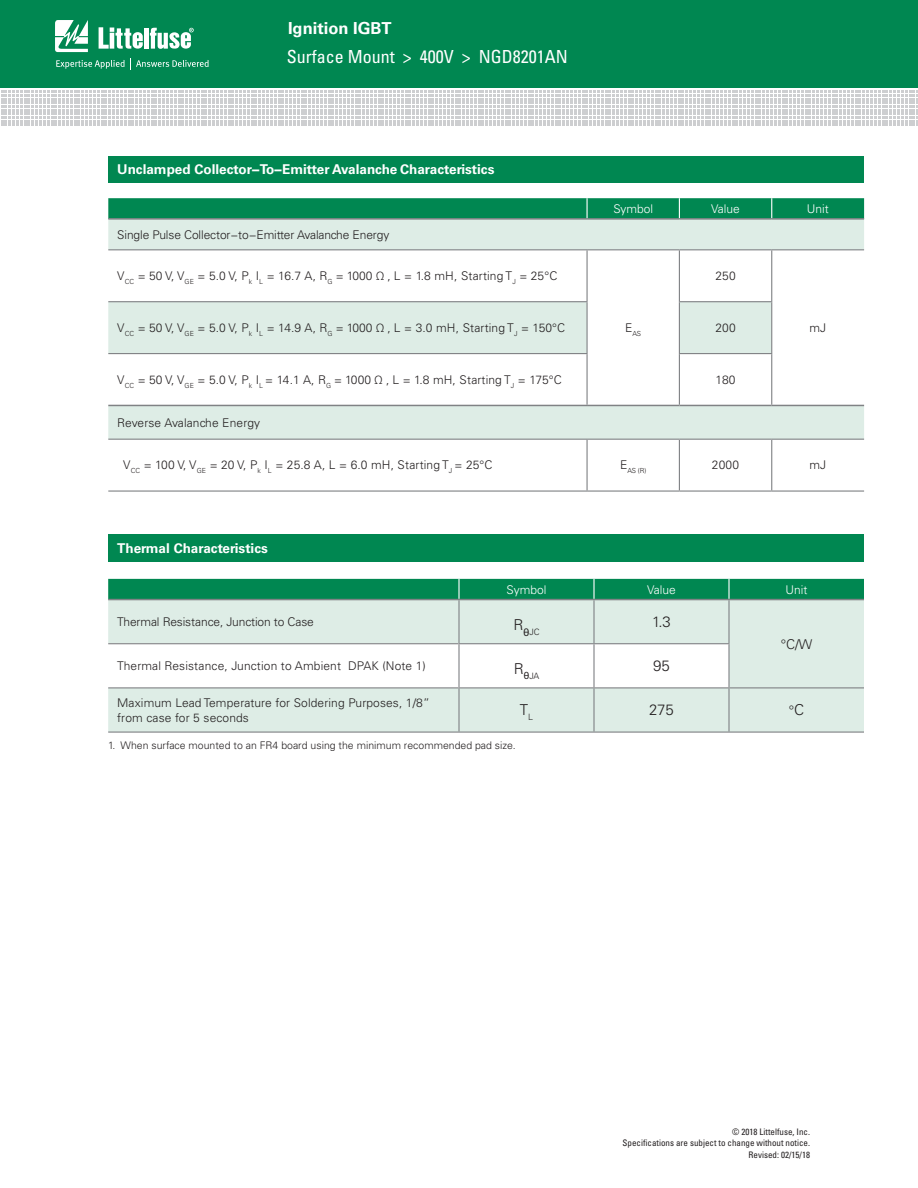
<style>
.page{position:relative;width:918px;height:1188px;background:#fff}
.page>*{position:absolute;margin:0;border:0;box-sizing:border-box;transform-origin:0 0}
.t1{font:condensed 18px "Univers LT Std";color:#fff}
.t2{font:700 16.5px "Univers LT Std";color:#fff}
.t3{font:300 15px "Univers LT Std";color:#231f20}
.t4{font:700 13.5px "Univers LT Std";color:#fff}
.t5{font:300 13.5px "Univers LT Std";color:#231f20}
.t6{font:300 12px/15px "Univers LT Std";letter-spacing:.01em;color:#231f20}
.t7{font:300 12px "Univers LT Std";letter-spacing:-.01em;color:#231f20}
.t8{font:300 12px "Univers LT Std";color:#fff}
.t9{font:300 10.5px "Univers";color:#231f20}
.t10{font:condensed 9px/10.8px "Univers LT Std";color:#231f20;text-align:right}
.t11{font:300 8.7px "Univers LT Std";color:#231f20}
.t12{font:300 7.05px "Univers LT Std";color:#231f20}
.s1{font-size:15px}
</style>
<div class="page">
<div style="left:0;top:0;width:918px;height:88px;background:#008751"></div>
<svg style="left:1px;top:91px;width:917px;height:35px"></svg>
<svg style="left:55px;top:20px;width:33px;height:32px"></svg>
<hr style="left:144px;top:28px;width:4px;height:21px;background:#fff">
<svg style="left:150px;top:28px;width:44px;height:21px"></svg>
<svg style="left:99px;top:27px;width:44px;height:22px"></svg>
<svg style="left:56px;top:58px;width:153px;height:11px"></svg>
<div style="left:108px;top:156px;width:756px;height:27px;background:#008751"></div>
<div style="left:108px;top:535px;width:756px;height:27px;background:#008751"></div>
<div style="left:108px;top:579px;width:756px;height:20px;background:#008751"></div>
<div style="left:108px;top:600px;width:756px;height:132px;background:#deede6"></div>
<div style="left:108px;top:644px;width:351px;height:44px;background:#fff"></div>
<hr style="left:458px;top:600px;width:2px;height:43px;background:#808285">
<hr style="left:593px;top:600px;width:2px;height:43px;background:#808285">
<hr style="left:728px;top:600px;width:2px;height:43px;background:#808285">
<hr style="left:108px;top:643px;width:350px;height:1px;background:#808285">
<hr style="left:108px;top:687px;width:350px;height:1px;background:#808285">
<hr style="left:458px;top:688px;width:2px;height:44px;background:#808285">
<hr style="left:593px;top:688px;width:2px;height:44px;background:#808285">
<hr style="left:730px;top:687px;width:134px;height:1px;background:#808285">
<hr style="left:728px;top:688px;width:2px;height:44px;background:#808285">
<hr style="left:108px;top:732px;width:351px;height:1px;background:#808285">
<hr style="left:459px;top:732px;width:135px;height:1px;background:#808285">
<hr style="left:594px;top:732px;width:135px;height:1px;background:#808285">
<hr style="left:729px;top:732px;width:135px;height:1px;background:#808285">
<hr style="left:108px;top:599px;width:351px;height:1px;background:#808285">
<hr style="left:459px;top:599px;width:135px;height:1px;background:#808285">
<hr style="left:594px;top:599px;width:135px;height:1px;background:#808285">
<hr style="left:729px;top:599px;width:135px;height:1px;background:#808285">
<hr style="left:458px;top:579px;width:2px;height:20px;background:#fff">
<hr style="left:593px;top:579px;width:2px;height:20px;background:#fff">
<hr style="left:728px;top:579px;width:2px;height:20px;background:#fff">
<hr style="left:458px;top:643px;width:136px;height:1px;background:#808285">
<hr style="left:594px;top:643px;width:136px;height:1px;background:#808285">
<hr style="left:728px;top:644px;width:2px;height:43px;background:#808285">
<hr style="left:458px;top:687px;width:136px;height:1px;background:#808285">
<hr style="left:594px;top:687px;width:136px;height:1px;background:#808285">
<hr style="left:458px;top:644px;width:2px;height:43px;background:#808285">
<div style="left:108px;top:220px;width:756px;height:29px;background:#deede6"></div>
<svg style="left:108px;top:250px;width:756px;height:240px"></svg>
<div style="left:679px;top:354px;width:93px;height:51px;background:#fff"></div>
<hr style="left:108px;top:249px;width:479px;height:1px;background:#808285">
<hr style="left:772px;top:249px;width:92px;height:1px;background:#808285">
<hr style="left:108px;top:301px;width:480px;height:1px;background:#808285">
<hr style="left:108px;top:353px;width:480px;height:1px;background:#808285">
<hr style="left:586px;top:440px;width:2px;height:50px;background:#808285">
<hr style="left:679px;top:440px;width:1px;height:50px;background:#808285">
<hr style="left:771px;top:440px;width:1px;height:50px;background:#808285">
<hr style="left:587px;top:490px;width:92px;height:2px;background:#808285">
<hr style="left:679px;top:490px;width:93px;height:2px;background:#808285">
<hr style="left:772px;top:490px;width:92px;height:2px;background:#808285">
<hr style="left:108px;top:218px;width:479px;height:2px;background:#808285">
<hr style="left:587px;top:218px;width:92px;height:2px;background:#808285">
<hr style="left:679px;top:218px;width:93px;height:2px;background:#808285">
<hr style="left:772px;top:218px;width:92px;height:2px;background:#808285">
<svg style="left:108px;top:198px;width:756px;height:21px;background:#098855"></svg>
<hr style="left:587px;top:249px;width:92px;height:1px;background:#808285">
<hr style="left:586px;top:250px;width:2px;height:51px;background:#808285">
<hr style="left:586px;top:302px;width:2px;height:51px;background:#808285">
<hr style="left:586px;top:354px;width:2px;height:51px;background:#808285">
<hr style="left:679px;top:249px;width:93px;height:1px;background:#808285">
<hr style="left:679px;top:250px;width:1px;height:51px;background:#808285">
<hr style="left:771px;top:250px;width:1px;height:51px;background:#808285">
<hr style="left:679px;top:301px;width:93px;height:1px;background:#808285">
<hr style="left:679px;top:302px;width:1px;height:51px;background:#808285">
<hr style="left:771px;top:302px;width:1px;height:51px;background:#808285">
<hr style="left:679px;top:354px;width:1px;height:51px;background:#808285">
<hr style="left:679px;top:353px;width:93px;height:1px;background:#808285">
<hr style="left:771px;top:354px;width:1px;height:51px;background:#808285">
<hr style="left:108px;top:490px;width:479px;height:2px;background:#808285">
<hr style="left:108px;top:405px;width:479px;height:1px;background:#808285">
<hr style="left:587px;top:405px;width:92px;height:1px;background:#808285">
<hr style="left:772px;top:405px;width:92px;height:1px;background:#808285">
<hr style="left:679px;top:405px;width:93px;height:1px;background:#808285">
<hr style="left:108px;top:439px;width:479px;height:1px;background:#808285">
<hr style="left:587px;top:439px;width:92px;height:1px;background:#808285">
<hr style="left:679px;top:439px;width:93px;height:1px;background:#808285">
<hr style="left:772px;top:439px;width:92px;height:1px;background:#808285">
<svg style="left:524px;top:628px;width:5px;height:8px"></svg>
<svg style="left:459px;top:644px;width:270px;height:44px"></svg>
<h2 class="t2" style="left:288px;top:19px;width:105px">Ignition IGBT</h2>
<h1 class="t1" style="left:287px;top:45px;width:282px">Surface Mount &gt; 400V &gt; NGD8201AN</h1>
<p class="t4" style="left:117px;top:162px;width:379px">Unclamped Collector−To−Emitter Avalanche Characteristics</p>
<p class="t7" style="left:117px;top:227px;width:274px">Single Pulse Collector−to−Emitter Avalanche Energy</p>
<p class="t6" style="left:117px;top:268px;width:442px">V<sub>CC</sub> = 50 V, V<sub>GE</sub> = 5.0 V, P<sub>k</sub> I<sub>L</sub> = 16.7 A, R<sub>G</sub> = 1000 Ω , L = 1.8 mH, Starting T<sub>J</sub> = 25°C</p>
<p class="t8" style="left:613px;top:201px;width:41px">Symbol</p>
<p class="t8" style="left:711px;top:201px;width:30px">Value</p>
<p class="t8" style="left:807px;top:201px;width:23px">Unit</p>
<p class="t6" style="left:715px;top:268px;width:22px">250</p>
<p class="t6" style="left:117px;top:320px;width:449px">V<sub>CC</sub> = 50 V, V<sub>GE</sub> = 5.0 V, P<sub>k</sub> I<sub>L</sub> = 14.9 A, R<sub>G</sub> = 1000 Ω , L = 3.0 mH, Starting T<sub>J</sub> = 150°C</p>
<p class="t6" style="left:810px;top:320px;width:18px">mJ</p>
<p class="t12" style="left:625px;top:329px;width:17px"><sup>E</sup>AS</p>
<p class="t6" style="left:715px;top:320px;width:22px">200</p>
<p class="t6" style="left:117px;top:372px;width:446px">V<sub>CC</sub> = 50 V, V<sub>GE</sub> = 5.0 V, P<sub>k</sub> I<sub>L</sub> = 14.1 A, R<sub>G</sub> = 1000 Ω , L = 1.8 mH, Starting T<sub>J</sub> = 175°C</p>
<p class="t6" style="left:716px;top:372px;width:21px">180</p>
<p class="t6" style="left:117px;top:415px;width:144px">Reverse Avalanche Energy</p>
<p class="t6" style="left:123px;top:458px;width:371px">V<sub>CC</sub> = 100 V, V<sub>GE</sub> = 20 V, P<sub>k</sub> I<sub>L</sub> = 25.8 A, L = 6.0 mH, Starting T<sub>J</sub> = 25°C</p>
<p class="t12" style="left:620px;top:467px;width:28px"><sup>E</sup>AS (R)</p>
<p class="t6" style="left:712px;top:458px;width:29px">2000</p>
<p class="t6" style="left:810px;top:458px;width:18px">mJ</p>
<p class="t4" style="left:117px;top:540px;width:152px">Thermal Characteristics</p>
<p class="t8" style="left:507px;top:582px;width:41px">Symbol</p>
<p class="t8" style="left:647px;top:582px;width:30px">Value</p>
<p class="t8" style="left:786px;top:582px;width:23px">Unit</p>
<p class="t7" style="left:117px;top:615px;width:198px">Thermal Resistance, Junction to Case</p>
<p class="t11" style="left:513px;top:627px;width:28px"><sup>R</sup> JC</p>
<p class="t3" style="left:652px;top:613px;width:20px">1.3</p>
<p class="t5" style="left:781px;top:636px;width:33px">°C/W</p>
<p class="t6" style="left:117px;top:658px;width:310px">Thermal Resistance, Junction to Ambient DPAK (Note 1)</p>
<p class="t11" style="left:514px;top:670px;width:27px"><sup>R</sup> JA</p>
<p class="t3" style="left:653px;top:657px;width:18px">95</p>
<p class="t6" style="left:117px;top:695px;width:314px">Maximum Lead Temperature for Soldering Purposes, 1/8” from case for 5 seconds</p>
<p class="t3" style="left:520px;top:701px;width:15px">T<sub>L</sub></p>
<p class="t3" style="left:649px;top:701px;width:26px">275</p>
<p class="t5" style="left:789px;top:702px;width:17px">°<span class="s1">C</span></p>
<p class="t9" style="left:108px;top:739px;width:409px">1. When surface mounted to an FR4 board using the minimum recommended pad size.</p>
<p class="t10" style="left:623px;top:1126px;width:189px">© 2018 Littelfuse, Inc.<br>Specifications are subject to change without notice.</p>
<p class="t10" style="left:749px;top:1149px;width:63px">Revised: 02/15/18</p>
</div>
